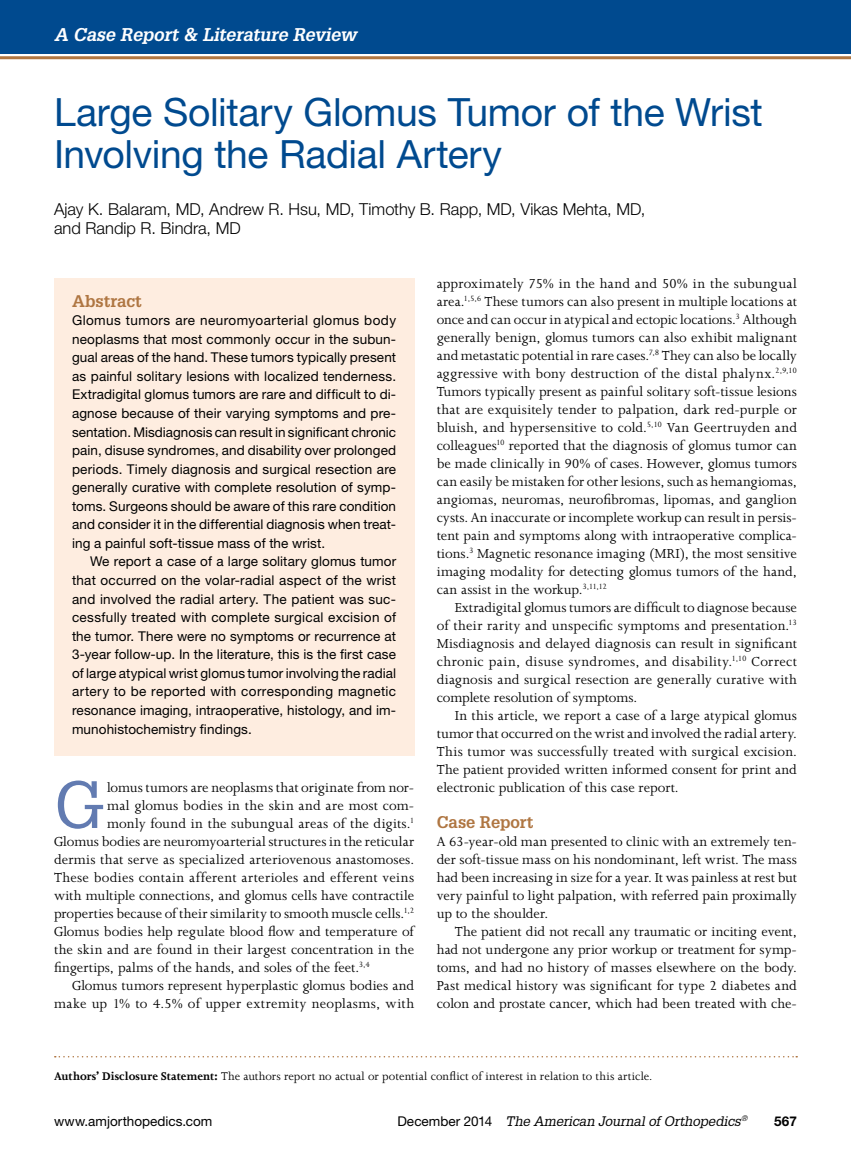
<style>
.page{position:relative;width:851px;height:1161px;background:#fff}
.page>*{position:absolute;margin:0;border:0;box-sizing:border-box;transform-origin:0 0}
.t1{font:65.25px "Glypha LT Std";color:#627bb1}
.t2{font:39px/42px "Helvetica Neue LT Std";letter-spacing:-.01em;color:#004a8f}
.t3{font:italic 700 18px "Glypha LT Std";letter-spacing:-.01em;color:#fff}
.t4{font:300 16.5px/19.5px "Helvetica Neue LT Std";color:#000}
.t5{font:700 16.5px "Glypha LT Std";color:#af7642}
.t6{font:15px/18px "Joanna MT Std";letter-spacing:.005em;color:#000;text-align:justify}
.t7{font:15px "Joanna MT Std";letter-spacing:.025em;color:#000}
.t8{font:13.5px/18.6px "Helvetica Neue LT Std";letter-spacing:.005em;color:#000;text-align:justify}
.t9{font:italic 13.5px "Glypha LT Std";letter-spacing:-.01em;color:#000}
.t10{font:700 13.5px "Helvetica Neue LT Std";color:#000}
.t11{font:12.75px "Joanna MT Std";letter-spacing:.01em;color:#000}
.s1{font-weight:700}
.s2{font-family:"Helvetica Neue LT Std";font-style:normal}
</style>
<div class="page">
<div style="left:0;top:0;width:850px;height:54px;background:#004a8f"></div>
<hr style="left:0;top:56px;width:850px;height:3px;background:#af7642">
<div style="left:54px;top:278px;width:360px;height:478px;background:#feede0"></div>
<svg style="left:55px;top:1056px;width:742px;height:2px"></svg>
<p class="t3" style="left:54px;top:23px;width:304px">A Case Report &amp; Literature Review</p>
<h2 class="t2" style="left:54px;top:91px;width:710px">Large Solitary Glomus Tumor of the Wrist<br>Involving the Radial Artery</h2>
<p class="t4" style="left:54px;top:199px;width:593px">Ajay K. Balaram, MD, Andrew R. Hsu, MD, Timothy B. Rapp, MD, Vikas Mehta, MD, and Randip R. Bindra, MD</p>
<p class="t5" style="left:72px;top:290px;width:71px">Abstract</p>
<p class="t8" style="left:72px;top:311px;width:325px">Glomus tumors are neuromyoarterial glomus body neoplasms that most commonly occur in the subun&shy;gual areas of the hand. These tumors typically present as painful solitary lesions with localized tenderness.<br>Extradigital glomus tumors are rare and difficult to di&shy;agnose because of their varying symptoms and pre&shy;sentation. Misdiagnosis can result in significant chronic pain, disuse syndromes, and disability over prolonged periods. Timely diagnosis and surgical resection are generally curative with complete resolution of symp&shy;toms. Surgeons should be aware of this rare condition and consider it in the differential diagnosis when treat&shy;ing a painful soft-tissue mass of the wrist.</p>
<p class="t8" style="left:72px;top:552px;width:326px;text-indent:18px">We report a case of a large solitary glomus tumor that occurred on the volar-radial aspect of the wrist and involved the radial artery. The patient was suc&shy;cessfully treated with complete surgical excision of the tumor. There were no symptoms or recurrence at 3-year follow-up. In the literature, this is the first case of large atypical wrist glomus tumor involving the radial artery to be reported with corresponding magnetic resonance imaging, intraoperative, histology, and im&shy;munohistochemistry findings.</p>
<h1 class="t1" style="left:54px;top:765px;width:52px">G</h1>
<p class="t6" style="left:107px;top:779px;width:309px">lomus tumors are neoplasms that originate from nor-</p>
<p class="t6" style="left:107px;top:797px;width:309px">mal glomus bodies in the skin and are most com-</p>
<p class="t6" style="left:107px;top:815px;width:309px">monly found in the subungual areas of the digits.<sup>1</sup></p>
<p class="t6" style="left:54px;top:833px;width:362px">Glomus bodies are neuromyoarterial structures in the reticular</p>
<p class="t6" style="left:54px;top:851px;width:361px">dermis that serve as specialized arteriovenous anastomoses.</p>
<p class="t6" style="left:54px;top:869px;width:361px">These bodies contain afferent arterioles and efferent veins</p>
<p class="t6" style="left:54px;top:887px;width:362px">with multiple connections, and glomus cells have contractile</p>
<p class="t6" style="left:54px;top:905px;width:361px">properties because of their similarity to smooth muscle cells.<sup>1,2</sup></p>
<p class="t6" style="left:54px;top:923px;width:361px">Glomus bodies help regulate blood flow and temperature of</p>
<p class="t6" style="left:54px;top:941px;width:361px">the skin and are found in their largest concentration in the</p>
<p class="t6" style="left:54px;top:959px;width:317px">fingertips, palms of the hands, and soles of the feet.<sup>3,4</sup></p>
<p class="t6" style="left:72px;top:977px;width:343px">Glomus tumors represent hyperplastic glomus bodies and</p>
<p class="t7" style="left:54px;top:995px;width:361px">make up 1% to 4.5% of upper extremity neoplasms, with</p>
<p class="t6" style="left:436px;top:275px;width:362px">approximately 75% in the hand and 50% in the subungual area.<sup>1,5,6</sup> These tumors can also present in multiple locations at once and can occur in atypical and ectopic locations.<sup>3</sup> Although generally benign, glomus tumors can also exhibit malignant and metastatic potential in rare cases.<sup>7,8</sup> They can also be locally aggressive with bony destruction of the distal phalynx.<sup>2,9,10<br></sup>Tumors typically present as painful solitary soft-tissue lesions that are exquisitely tender to palpation, dark red-purple or bluish, and hypersensitive to cold.<sup>5,10</sup> Van Geertruyden and colleagues<sup>10</sup> reported that the diagnosis of glomus tumor can be made clinically in 90% of cases. However, glomus tumors can easily be mistaken for other lesions, such as hemangiomas, angiomas, neuromas, neurofibromas, lipomas, and ganglion cysts. An inaccurate or incomplete workup can result in persis&shy;tent pain and symptoms along with intraoperative complica&shy;tions.<sup>3</sup> Magnetic resonance imaging (MRI), the most sensitive imaging modality for detecting glomus tumors of the hand, can assist in the workup.<sup>3,11,12</sup></p>
<p class="t6" style="left:436px;top:599px;width:362px;text-indent:18px">Extradigital glomus tumors are difficult to diagnose because of their rarity and unspecific symptoms and presentation.<sup>13<br></sup>Misdiagnosis and delayed diagnosis can result in significant chronic pain, disuse syndromes, and disability.<sup>1,10</sup> Correct diagnosis and surgical resection are generally curative with complete resolution of symptoms.</p>
<p class="t6" style="left:437px;top:707px;width:362px;text-indent:18px">In this article, we report a case of a large atypical glomus tumor that occurred on the wrist and involved the radial artery.<br>This tumor was successfully treated with surgical excision.<br>The patient provided written informed consent for print and electronic publication of this case report.</p>
<p class="t5" style="left:436px;top:812px;width:98px">Case Report</p>
<p class="t6" style="left:436px;top:833px;width:362px">A 63-year-old man presented to clinic with an extremely ten&shy;der soft-tissue mass on his nondominant, left wrist. The mass had been increasing in size for a year. It was painless at rest but very painful to light palpation, with referred pain proximally up to the shoulder.</p>
<p class="t6" style="left:436px;top:923px;width:361px;text-indent:18px">The patient did not recall any traumatic or inciting event, had not undergone any prior workup or treatment for symp&shy;toms, and had no history of masses elsewhere on the body.<br>Past medical history was significant for type 2 diabetes and colon and prostate cancer, which had been treated with che-</p>
<p class="t11" style="left:54px;top:1069px;width:600px"><span class="s1">Authors’ Disclosure Statement:</span> The authors report no actual or potential conflict of interest in relation to this article.</p>
<p class="t8" style="left:54px;top:1111px;width:160px">www.amjorthopedics.com</p>
<p class="t9" style="left:397px;top:1113px;width:351px"><span class="s2">December 2014</span> The American Journal of Orthopedics<sup>®</sup></p>
<p class="t10" style="left:774px;top:1113px;width:24px">567</p>
</div>
